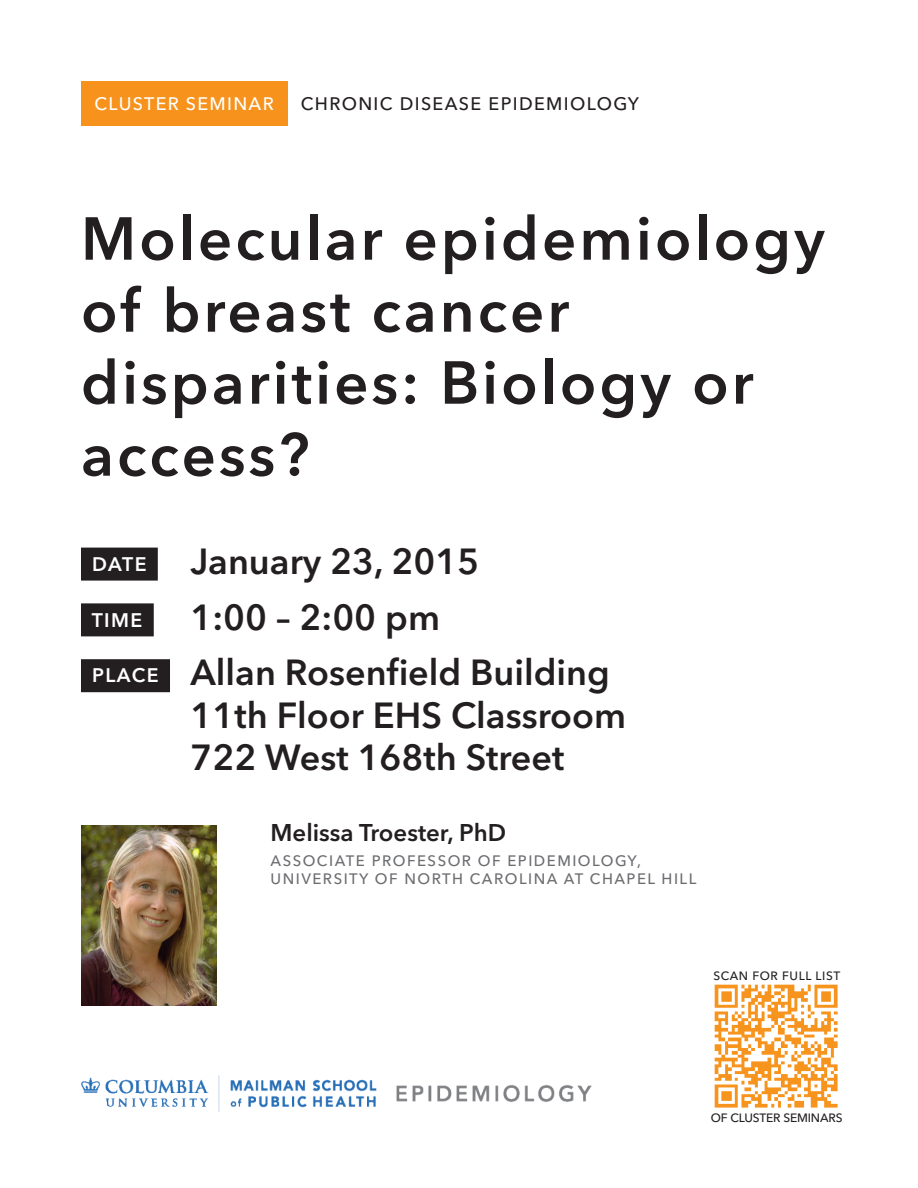
<style>
.page{position:relative;width:918px;height:1188px;background:#fff}
.page>*{position:absolute;margin:0;border:0;box-sizing:border-box;transform-origin:0 0}
.t1{font:600 60px/72px "Avenir Next LT Pro";letter-spacing:.05em;color:#231f20}
.t2{font:600 36px/42.3px "Avenir Next LT Pro";color:#231f20}
.t3{font:600 24px "Avenir Next LT Pro";color:#231f20}
.t4{font:600 19.5px "Avenir Next LT Pro";color:#fff}
.t5{font:500 18px "Avenir Next LT Pro";letter-spacing:.075em;color:#231f20}
.t6{font:500 18px "Avenir Next LT Pro";letter-spacing:.075em;color:#fff}
.t7{font:500 15px/18px "Avenir Next LT Pro";letter-spacing:.1em;color:#6c6d70}
.t8{font:500 12px "Avenir Next LT Pro";letter-spacing:-.01em;color:#231f20}
.t9{font:500 12px "Avenir Next LT Pro";letter-spacing:.05em;color:#231f20}
.s1{font-size:19.5px;color:#fff}
</style>
<div class="page">
<div style="left:81px;top:548px;width:77px;height:33px;background:#231f20"></div>
<div style="left:81px;top:603px;width:73px;height:33px;background:#231f20"></div>
<div style="left:81px;top:659px;width:89px;height:33px;background:#231f20"></div>
<img style="left:81px;top:825px;width:136px;height:181px">
<div style="left:81px;top:81px;width:206px;height:44px;background:#f7931d"></div>
<img style="left:81px;top:1075px;width:511px;height:36px">
<img style="left:714px;top:984px;width:124px;height:124px">
<p class="t6" style="left:94px;top:93px;width:181px">CLUSTER SEMINAR</p>
<p class="t5" style="left:301px;top:93px;width:340px">CHRONIC DISEASE EPIDEMIOLOGY</p>
<p class="t1" style="left:81px;top:202px;width:745px">Molecular epidemiology of breast cancer disparities: Biology or access?</p>
<p class="t2" style="left:92px;top:540px;width:389px"><span class="s1">DATE</span> January 23, 2015</p>
<p class="t4" style="left:92px;top:608px;width:52px">TIME</p>
<p class="t2" style="left:190px;top:596px;width:251px">1:00 – 2:00 pm</p>
<p class="t2" style="left:191px;top:651px;width:437px;text-indent:-98px"><span class="s1">PLACE</span> Allan Rosenfield Building<br>11th Floor EHS Classroom<br>722 West 168th Street</p>
<p class="t3" style="left:271px;top:818px;width:237px">Melissa Troester, PhD</p>
<p class="t7" style="left:271px;top:852px;width:427px">ASSOCIATE PROFESSOR OF EPIDEMIOLOGY,<br>UNIVERSITY OF NORTH CAROLINA AT CHAPEL HILL</p>
<p class="t9" style="left:713px;top:969px;width:128px">SCAN FOR FULL LIST</p>
<p class="t8" style="left:711px;top:1111px;width:133px">OF CLUSTER SEMINARS</p>
</div>
